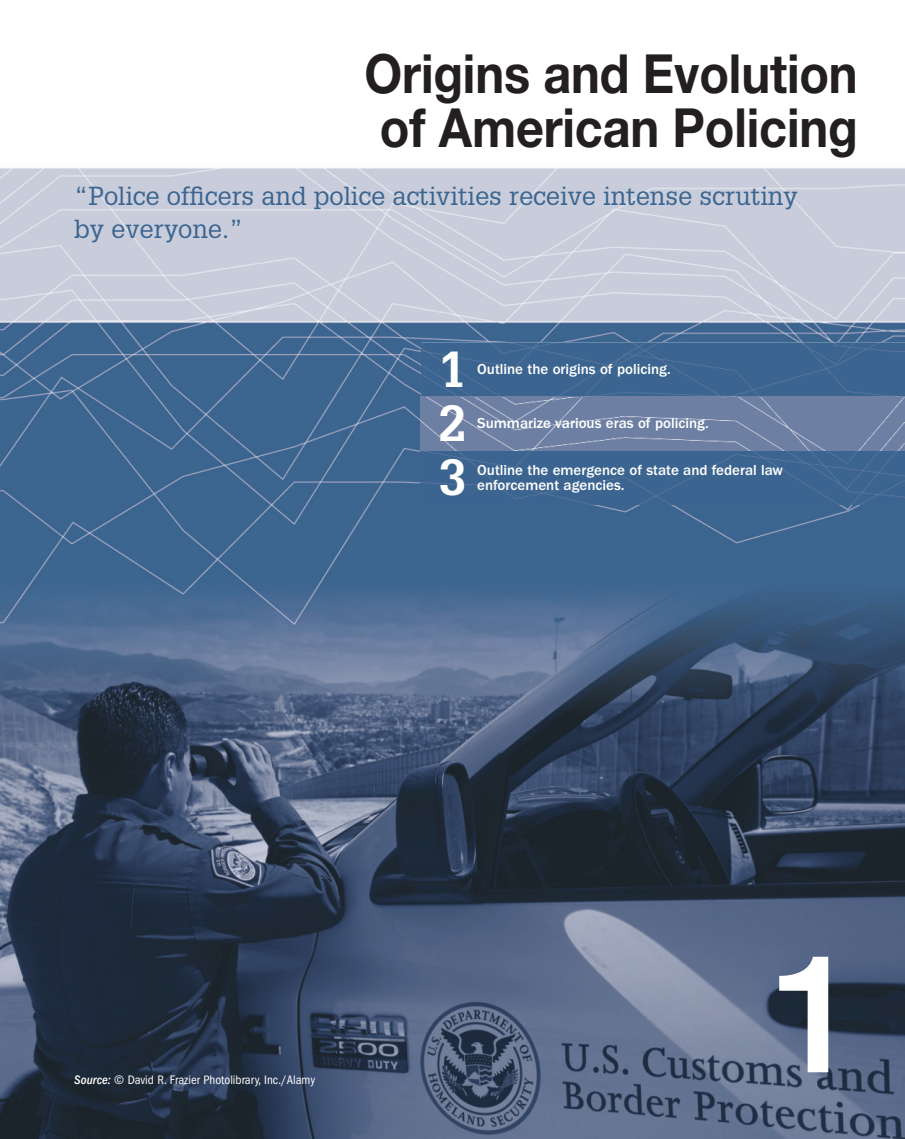
<style>
.page{position:relative;width:905px;height:1139px;background:#fff}
.page>*{position:absolute;margin:0;border:0;box-sizing:border-box;transform-origin:0 0}
.t1{font:500 165px "Helvetica Neue LT Std";color:#fff}
.t2{font:700 54px/54px "Helvetica Neue LT Std";letter-spacing:-.005em;color:#231f20;scale:.9 1}
.t3{font:700 49.5px "Glypha LT Std";color:#fff}
.t4{font:25.5px/33px "Glypha LT Std";color:#3b6590}
.t5{font:500 15px/15px "ITC Franklin Gothic Std";color:#fff}
.t6{font:condensed 12.75px "ITC Franklin Gothic Std";color:#fff}
.s1{font-weight:500;font-style:italic}
</style>
<div class="page">
<img style="left:0;top:168px;width:904px;height:970px">
<img style="left:421px;top:342px;width:483px;height:162px">
<h2 class="t2" style="left:364px;top:53px;width:549px">Origins and Evolution of American Policing</h2>
<h3 class="t4" style="left:74px;top:182px;width:725px">“Police officers and police activities receive intense scrutiny by everyone.”</h3>
<h3 class="t3" style="left:438px;top:351px;width:29px">1</h3>
<h3 class="t3" style="left:438px;top:405px;width:29px">2</h3>
<h3 class="t3" style="left:438px;top:459px;width:29px">3</h3>
<p class="t5" style="left:477px;top:363px;width:195px">Outline the origins of policing.</p>
<p class="t5" style="left:477px;top:417px;width:233px">Summarize various eras of policing.</p>
<p class="t5" style="left:477px;top:463px;width:307px">Outline the emergence of state and federal law enforcement agencies.</p>
<p class="t6" style="left:74px;top:1074px;width:242px"><span class="s1">Source:</span> © David R. Frazier Photolibrary, Inc./Alamy</p>
<h1 class="t1" style="left:770px;top:953px;width:93px">1</h1>
</div>
